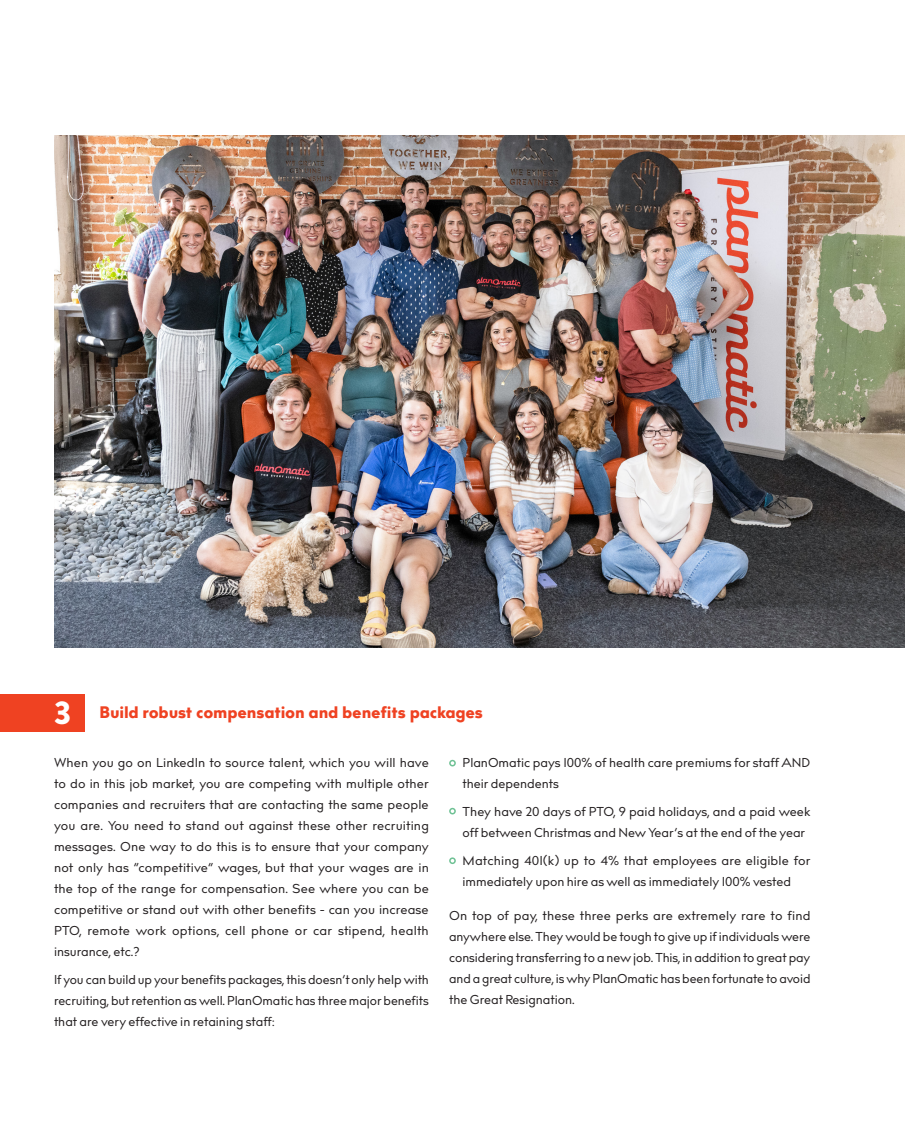
<style>
.page{position:relative;width:905px;height:1134px;background:#fff}
.page>*{position:absolute;margin:0;border:0;box-sizing:border-box;transform-origin:0 0}
.t1{font:900 33px "Brandon Grotesque";color:#fff}
.Subhead2{font:16.5px "billcorpnar super";letter-spacing:.03em;color:#ef4222}
.body{font:12.75px/21px "billcorpnar";color:#231f20;text-align:justify}
</style>
<div class="page">
<div style="left:0;top:694px;width:85px;height:38px;background:#ef4222"></div>
<div style="left:449px;top:760px;width:7px;height:6px;border:2px solid #6ec194;border-radius:50%"></div>
<div style="left:449px;top:808px;width:7px;height:6px;border:2px solid #6ec194;border-radius:50%"></div>
<div style="left:449px;top:857px;width:7px;height:7px;border:2px solid #6ec194;border-radius:50%"></div>
<img style="left:54px;top:135px;width:850px;height:513px">
<p class="t1" style="left:54px;top:690px;width:19px">3</p>
<p class="Subhead2" style="left:100px;top:700px;width:384px">Build robust compensation and benefits packages</p>
<p class="body" style="left:462px;top:753px;width:349px">PlanOmatic pays 100% of health care premiums for staff AND their dependents</p>
<p class="body" style="left:462px;top:802px;width:349px">They have 20 days of PTO, 9 paid holidays, and a paid week off between Christmas and New Year’s at the end of the year</p>
<p class="body" style="left:462px;top:850px;width:349px">Matching 401(k) up to 4% that employees are eligible for immediately upon hire as well as immediately 100% vested</p>
<p class="body" style="left:449px;top:906px;width:363px">On top of pay, these three perks are extremely rare to find anywhere else. They would be tough to give up if individuals were considering transferring to a new job. This, in addition to great pay and a great culture, is why PlanOmatic has been fortunate to avoid the Great Resignation.</p>
<p class="body" style="left:54px;top:753px;width:376px">When you go on LinkedIn to source talent, which you will have to do in this job market, you are competing with multiple other companies and recruiters that are contacting the same people you are. You need to stand out against these other recruiting messages. One way to do this is to ensure that your company not only has “competitive” wages, but that your wages are in the top of the range for compensation. See where you can be competitive or stand out with other benefits - can you increase PTO, remote work options, cell phone or car stipend, health insurance, etc.?</p>
<p class="body" style="left:54px;top:970px;width:376px">If you can build up your benefits packages, this doesn’t only help with recruiting, but retention as well. PlanOmatic has three major benefits that are very effective in retaining staff:</p>
</div>
